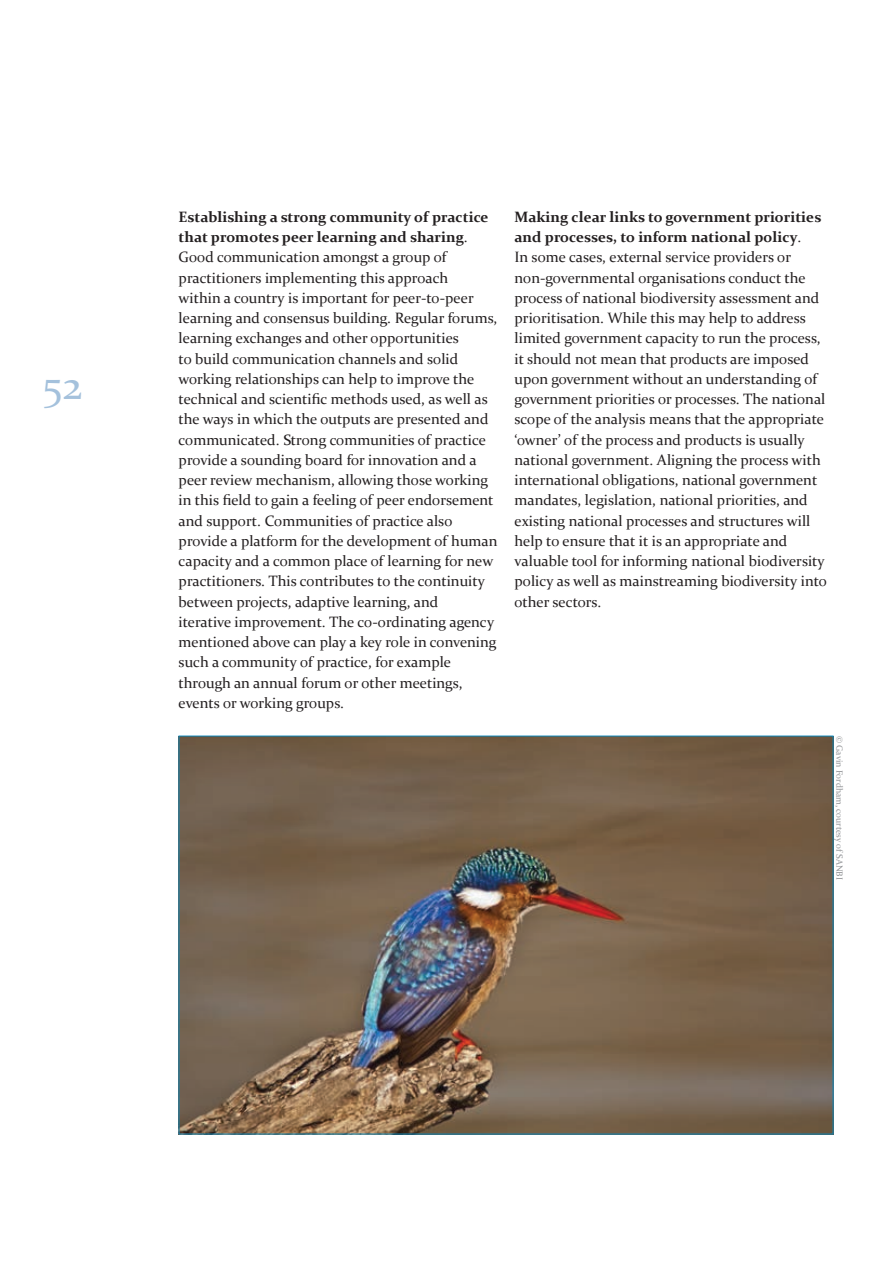
<style>
.page{position:relative;width:893px;height:1263px;background:#fff}
.page>*{position:absolute;margin:0;border:0;box-sizing:border-box;transform-origin:0 0}
.t1{font:42px "Constantia";color:#a4c1dc}
.t2{font:15px/20.2px "Constantia";color:#231f20}
.t3{font:9px "Constantia";color:#939598}
.s1{font-weight:700}
</style>
<div class="page">
<img style="left:181px;top:738px;width:650px;height:394px">
<h1 class="t1" style="left:43px;top:356px;width:42px">52</h1>
<p class="t2" style="left:179px;top:206px;width:320px"><span class="s1">Establishing a strong community of practice that promotes peer learning and sharing</span>.<br>Good communication amongst a group of practitioners implementing this approach<br>within a country is important for peer-to-peer learning and consensus building. Regular forums, learning exchanges and other opportunities<br>to build communication channels and solid working relationships can help to improve the technical and scientific methods used, as well as the ways in which the outputs are presented and communicated. Strong communities of practice provide a sounding board for innovation and a peer review mechanism, allowing those working in this field to gain a feeling of peer endorsement and support. Communities of practice also provide a platform for the development of human capacity and a common place of learning for new practitioners. This contributes to the continuity between projects, adaptive learning, and<br>iterative improvement. The co-ordinating agency mentioned above can play a key role in convening such a community of practice, for example through an annual forum or other meetings, events or working groups.</p>
<p class="t2" style="left:514px;top:206px;width:314px"><span class="s1">Making clear links to government priorities and processes, to inform national policy</span>.<br>In some cases, external service providers or non-governmental organisations conduct the process of national biodiversity assessment and prioritisation. While this may help to address limited government capacity to run the process, it should not mean that products are imposed upon government without an understanding of government priorities or processes. The national scope of the analysis means that the appropriate ‘owner’ of the process and products is usually national government. Aligning the process with international obligations, national government mandates, legislation, national priorities, and existing national processes and structures will help to ensure that it is an appropriate and valuable tool for informing national biodiversity policy as well as mainstreaming biodiversity into other sectors.</p>
<p class="t3" style="left:846px;top:736px;width:146px;rotate:90deg">© Gavin Fordham, courtesy of SANBI</p>
</div>
